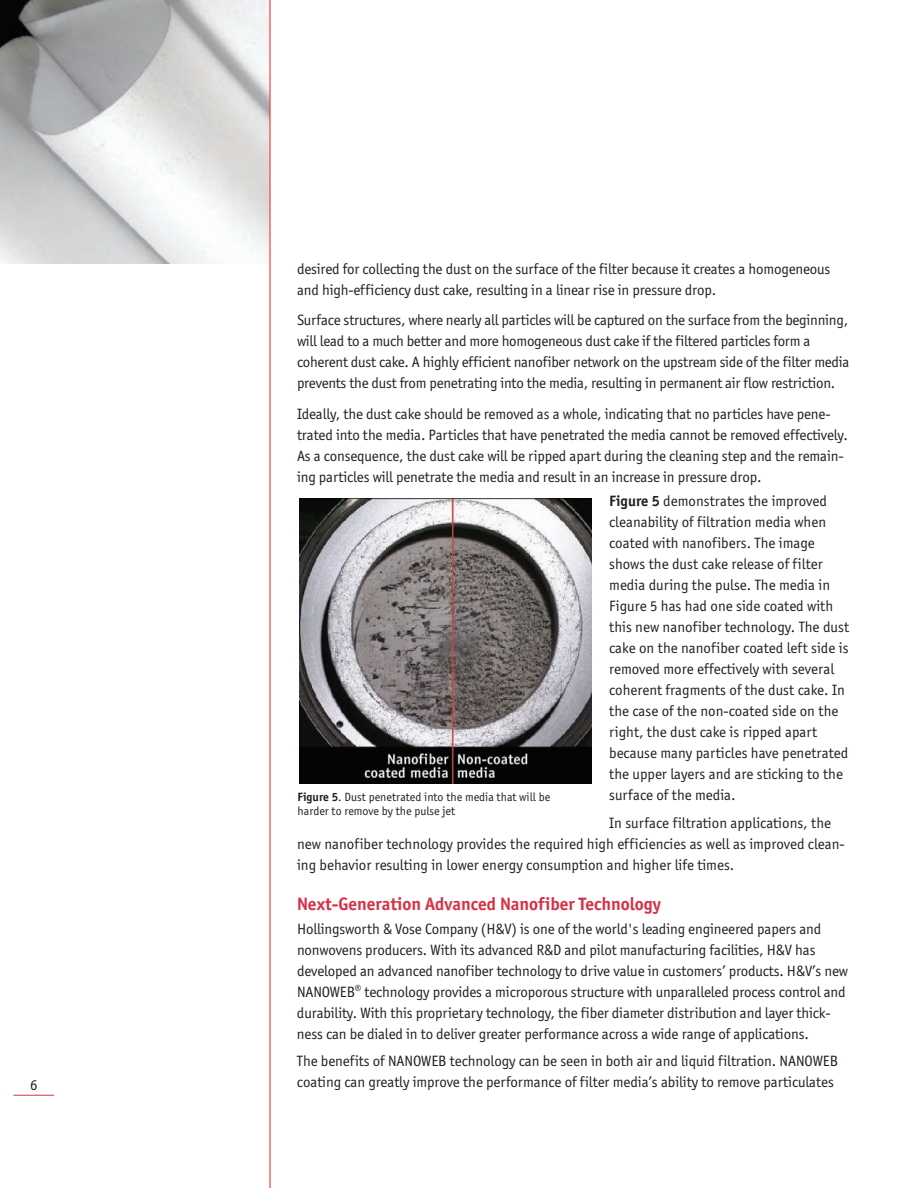
<style>
.page{position:relative;width:918px;height:1188px;background:#fff}
.page>*{position:absolute;margin:0;border:0;box-sizing:border-box;transform-origin:0 0}
.t1{font:700 18px "Officina San ITC";color:#d63247}
.t2{font:15px/21px "Officina San ITC";letter-spacing:-.01em;color:#231f20}
.t3{font:15px "Officina San ITC Book SC";color:#231f20}
.t4{font:12px/13.5px "Officina San ITC";color:#231f20}
.s1{font-weight:700}
</style>
<div class="page">
<hr style="left:14px;top:1095px;width:40px;height:1px;background:#d63247">
<img style="left:0;top:0;width:270px;height:263px">
<hr style="left:270px;top:0;width:1px;height:1188px;background:#ee1e24">
<img style="left:300px;top:498px;width:291px;height:286px">
<p class="t3" style="left:30px;top:1076px;width:9px">6</p>
<p class="t2" style="left:297px;top:258px;width:535px">desired for collecting the dust on the surface of the filter because it creates a homogeneous and high-efficiency dust cake, resulting in a linear rise in pressure drop.</p>
<p class="t2" style="left:297px;top:310px;width:554px">Surface structures, where nearly all particles will be captured on the surface from the beginning, will lead to a much better and more homogeneous dust cake if the filtered particles form a coherent dust cake. A highly efficient nanofiber network on the upstream side of the filter media prevents the dust from penetrating into the media, resulting in permanent air flow restriction.</p>
<p class="t2" style="left:297px;top:403px;width:552px">Ideally, the dust cake should be removed as a whole, indicating that no particles have pene&shy;trated into the media. Particles that have penetrated the media cannot be removed effectively.<br>As a consequence, the dust cake will be ripped apart during the cleaning step and the remain&shy;ing particles will penetrate the media and result in an increase in pressure drop.</p>
<p class="t2" style="left:609px;top:491px;width:241px"><span class="s1">Figure 5</span> demonstrates the improved cleanability of filtration media when coated with nanofibers. The image shows the dust cake release of filter media during the pulse. The media in Figure 5 has had one side coated with this new nanofiber technology. The dust cake on the nanofiber coated left side is removed more effectively with several coherent fragments of the dust cake. In the case of the non-coated side on the right, the dust cake is ripped apart because many particles have penetrated the upper layers and are sticking to the surface of the media.</p>
<p class="t2" style="left:297px;top:812px;width:549px;text-indent:312px">In surface filtration applications, the new nanofiber technology provides the required high efficiencies as well as improved clean&shy;ing behavior resulting in lower energy consumption and higher life times.</p>
<p class="t1" style="left:297px;top:893px;width:365px">Next-Generation Advanced Nanofiber Technology</p>
<p class="t2" style="left:297px;top:918px;width:553px">Hollingsworth &amp; Vose Company (H&amp;V) is one of the world's leading engineered papers and nonwovens producers. With its advanced R&amp;D and pilot manufacturing facilities, H&amp;V has developed an advanced nanofiber technology to drive value in customers’ products. H&amp;V’s new NANOWEB<sup>®</sup> technology provides a microporous structure with unparalleled process control and durability. With this proprietary technology, the fiber diameter distribution and layer thick&shy;ness can be dialed in to deliver greater performance across a wide range of applications.</p>
<p class="t2" style="left:297px;top:1051px;width:543px">The benefits of NANOWEB technology can be seen in both air and liquid filtration. NANOWEB coating can greatly improve the performance of filter media’s ability to remove particulates</p>
<p class="t4" style="left:298px;top:791px;width:254px"><span class="s1">Figure 5</span>. Dust penetrated into the media that will be harder to remove by the pulse jet</p>
</div>
